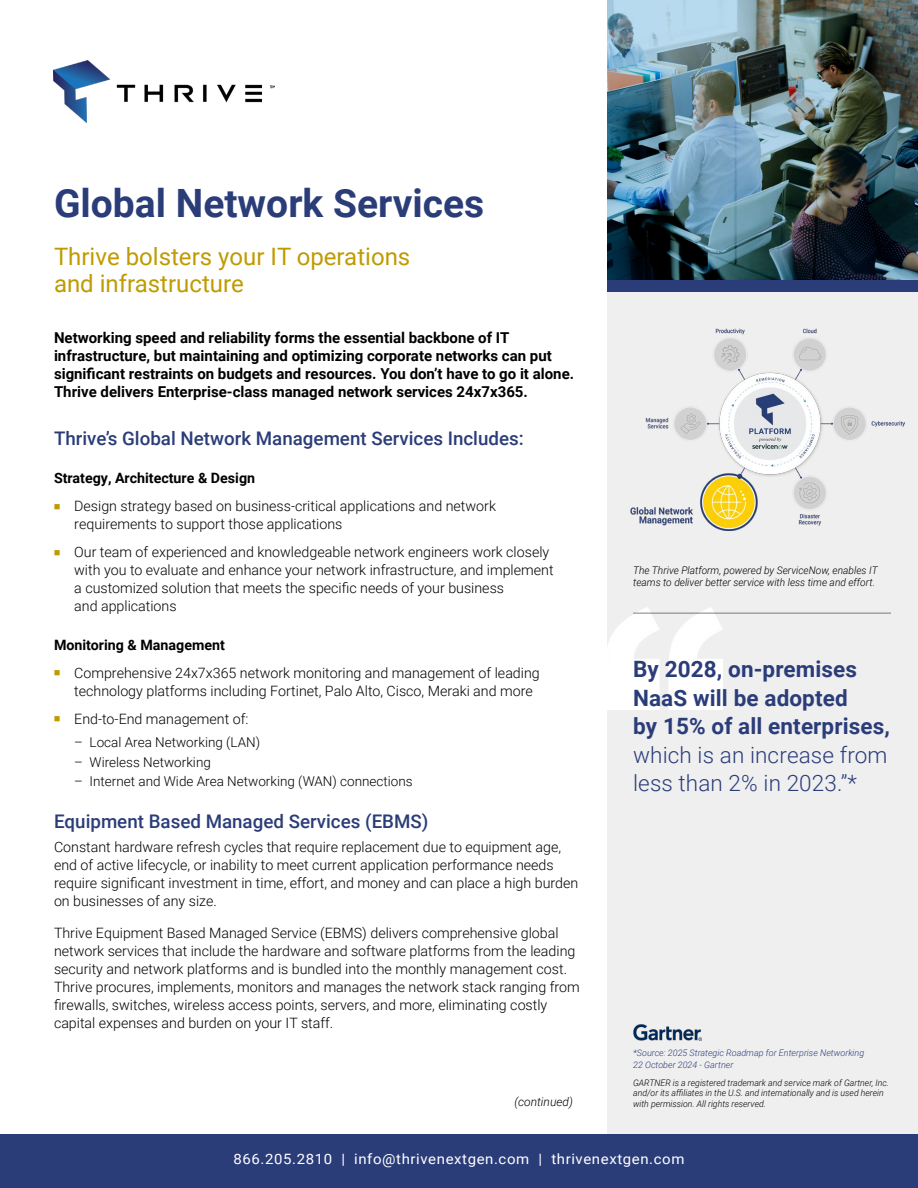
<style>
.page{position:relative;width:918px;height:1188px;background:#fff}
.page>*{position:absolute;margin:0;border:0;box-sizing:border-box;transform-origin:0 0}
.t1{font:700 39px "Roboto";color:#2b3d79}
.t2{font:24px/27px "Roboto";color:#bf9b00}
.t3{font:700 22.5px/28.5px "Roboto";letter-spacing:.005em;color:#2b3d79}
.t4{font:300 22.5px/28.5px "Roboto";letter-spacing:.005em;color:#2b3d79}
.t5{font:500 18.75px "Roboto";color:#2b3d79}
.t6{font:700 15px/18px "Roboto";color:#000}
.t7{font:300 14.25px/18px "Roboto";color:#000}
.t8{font:14.25px "Roboto";letter-spacing:.04em;color:#fff;scale:1.05 1}
.t9{font:700 14.25px "Roboto";color:#000}
.t10{font:300 13.5px "Roboto";color:#000}
.t11{font:italic 300 12px "Roboto";color:#000}
.t12{font:italic 300 10.5px/12px "Roboto";color:#000}
.t13{font:italic 300 9px/10.5px "Roboto";color:#000}
.t14{font:italic 300 9px/12px "Roboto";color:#2b3d79}
</style>
<div class="page">
<div style="left:608px;top:0;width:310px;height:1134px;background:#efeff0"></div>
<img style="left:53px;top:60px;width:221px;height:63px">
<div style="left:0;top:1134px;width:918px;height:54px;background:#2b3d79"></div>
<div style="left:608px;top:278px;width:310px;height:13px;background:#2b3d79"></div>
<img style="left:608px;top:0;width:310px;height:280px">
<img style="left:630px;top:328px;width:275px;height:202px">
<img style="left:607px;top:608px;width:116px;height:101px">
<img style="left:633px;top:1025px;width:69px;height:16px">
<hr style="left:633px;top:613px;width:258px;height:1px;background:#000">
<h1 class="t1" style="left:54px;top:176px;width:432px">Global Network Services</h1>
<h2 class="t2" style="left:54px;top:242px;width:358px">Thrive bolsters your IT operations and infrastructure</h2>
<p class="t6" style="left:54px;top:328px;width:522px">Networking speed and reliability forms the essential backbone of IT infrastructure, but maintaining and optimizing corporate networks can put significant restraints on budgets and resources. You don’t have to go it alone.<br>Thrive delivers Enterprise-class managed network services 24x7x365.</p>
<h3 class="t5" style="left:54px;top:425px;width:471px">Thrive’s Global Network Management Services Includes:</h3>
<p class="t9" style="left:54px;top:468px;width:203px">Strategy, Architecture &amp; Design</p>
<p class="t7" style="left:74px;top:497px;width:423px">Design strategy based on business-critical applications and network requirements to support those applications</p>
<p class="t7" style="left:74px;top:543px;width:481px">Our team of experienced and knowledgeable network engineers work closely with you to evaluate and enhance your network infrastructure, and implement a customized solution that meets the specific needs of your business<br>and applications</p>
<p class="t9" style="left:54px;top:635px;width:172px">Monitoring &amp; Management</p>
<p class="t7" style="left:74px;top:663px;width:467px">Comprehensive 24x7x365 network monitoring and management of leading technology platforms including Fortinet, Palo Alto, Cisco, Meraki and more</p>
<p class="t7" style="left:74px;top:709px;width:176px">End-to-End management of:</p>
<p class="t10" style="left:74px;top:733px;width:187px">– Local Area Networking (LAN)</p>
<p class="t10" style="left:74px;top:752px;width:138px">– Wireless Networking</p>
<p class="t10" style="left:74px;top:772px;width:340px">– Internet and Wide Area Networking (WAN) connections</p>
<h3 class="t5" style="left:54px;top:808px;width:376px">Equipment Based Managed Services (EBMS)</h3>
<p class="t7" style="left:54px;top:838px;width:526px">Constant hardware refresh cycles that require replacement due to equipment age, end of active lifecycle, or inability to meet current application performance needs require significant investment in time, effort, and money and can place a high burden on businesses of any size.</p>
<p class="t7" style="left:54px;top:923px;width:527px">Thrive Equipment Based Managed Service (EBMS) delivers comprehensive global network services that include the hardware and software platforms from the leading security and network platforms and is bundled into the monthly management cost.<br>Thrive procures, implements, monitors and manages the network stack ranging from firewalls, switches, wireless access points, servers, and more, eliminating costly capital expenses and burden on your IT staff.</p>
<p class="t11" style="left:514px;top:1093px;width:60px">(continued)</p>
<p class="t12" style="left:633px;top:564px;width:246px">The Thrive Platform, powered by ServiceNow, enables IT teams to deliver better service with less time and effort.</p>
<h3 class="t3" style="left:633px;top:654px;width:258px">By 2028, on-premises<br>NaaS will be adopted<br>by 15% of all enterprises,</h3>
<h3 class="t4" style="left:633px;top:740px;width:256px">which is an increase from less than 2% in 2023.”*</h3>
<p class="t14" style="left:633px;top:1047px;width:233px">*Source: 2025 Strategic Roadmap for Enterprise Networking<br>22 October 2024 - Gartner</p>
<p class="t13" style="left:633px;top:1077px;width:257px">GARTNER is a registered trademark and service mark of Gartner, Inc. and/or its affiliates in the U.S. and internationally and is used herein with permission. All rights reserved.</p>
<p class="t8" style="left:234px;top:1149px;width:431px">866.205.2810 | info@thrivenextgen.com | thrivenextgen.com</p>
</div>
